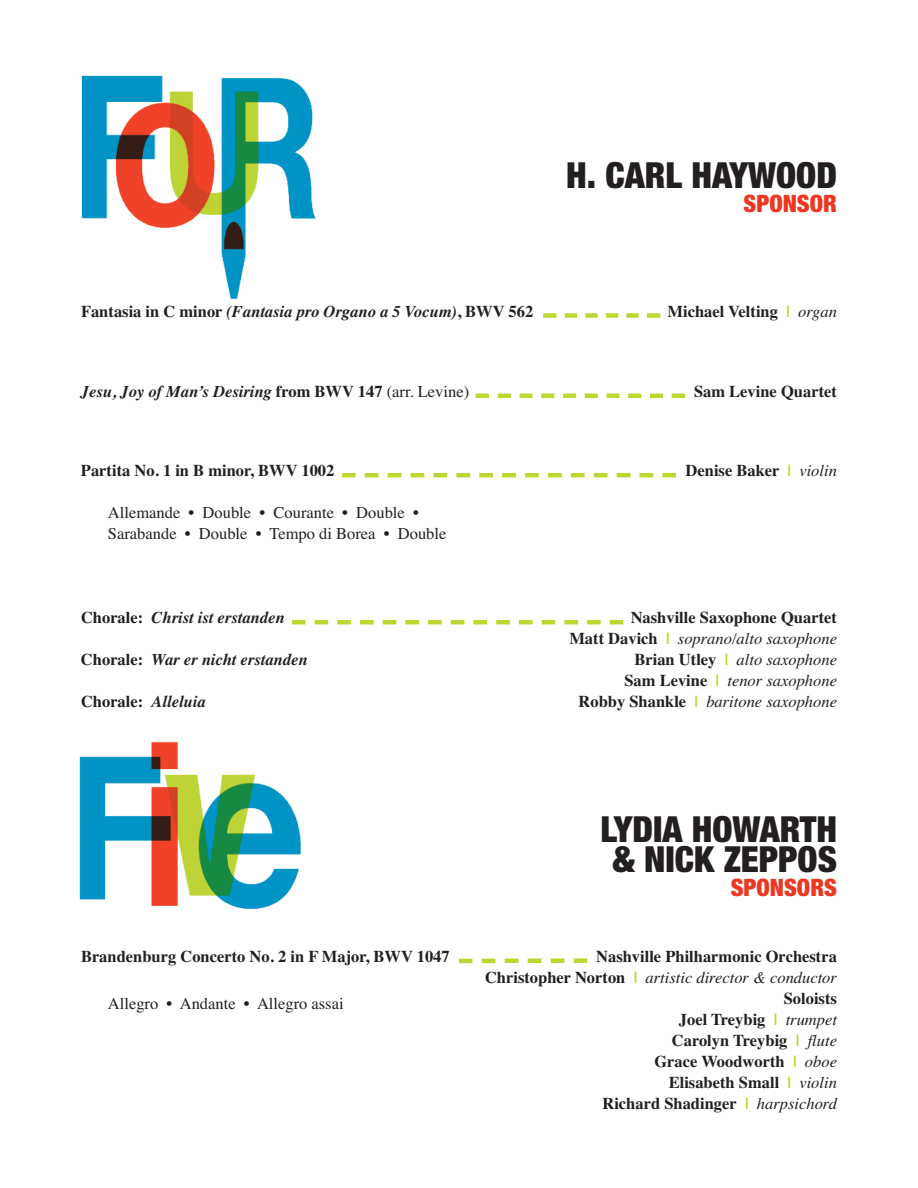
<style>
.page{position:relative;width:918px;height:1188px;background:#fff}
.page>*{position:absolute;margin:0;border:0;box-sizing:border-box;transform-origin:0 0}
.t1{font:900 condensed 36px/30px "Helvetica Neue";color:#231f20;text-align:center}
.t2{font:900 condensed 24px "Helvetica Neue";color:#ec3823}
.t3{font:700 16.5px/21px "Times";color:#231f20;text-align:right}
.t4{font:italic 700 16.5px "Times";color:#231f20}
.t5{font:16.5px/21px "Times";color:#231f20}
.t6{font:italic 16.5px/21px "Times";color:#231f20;text-align:right}
.s1{font-style:normal}
.s2{color:#bed630}
.s3{font-weight:400;font-style:italic}
.s4{font-weight:400;font-style:normal}
.s5{font-weight:700;font-style:normal}
.s6{font-weight:700;font-style:normal;color:#bed630}
.s7{font-style:italic}
</style>
<div class="page">
<img style="left:81px;top:75px;width:235px;height:224px">
<img style="left:79px;top:741px;width:223px;height:169px">
<svg style="left:564px;top:313px;width:83px;height:5px"></svg>
<div style="left:543px;top:313px;width:14px;height:5px;background:#bed630"></div>
<div style="left:647px;top:313px;width:13px;height:5px;background:#bed630"></div>
<svg style="left:472px;top:958px;width:102px;height:5px"></svg>
<hr style="left:459px;top:959px;width:13px;height:4px;background:#bed630">
<div style="left:574px;top:958px;width:13px;height:5px;background:#bed630"></div>
<svg style="left:489px;top:394px;width:183px;height:4px"></svg>
<hr style="left:476px;top:394px;width:13px;height:4px;background:#bed630">
<hr style="left:672px;top:394px;width:13px;height:4px;background:#bed630">
<svg style="left:364px;top:473px;width:290px;height:4px"></svg>
<hr style="left:342px;top:473px;width:14px;height:4px;background:#bed630">
<hr style="left:662px;top:473px;width:14px;height:4px;background:#bed630">
<svg style="left:305px;top:620px;width:305px;height:4px"></svg>
<hr style="left:292px;top:620px;width:13px;height:4px;background:#bed630">
<hr style="left:610px;top:620px;width:13px;height:4px;background:#bed630">
<h1 class="t1" style="left:566px;top:159px;width:272px">H. CARL HAYWOOD</h1>
<h2 class="t2" style="left:744px;top:184px;width:95px">SPONSOR</h2>
<p class="t4" style="left:81px;top:302px;width:454px"><span class="s1">Fantasia in C minor</span> (Fantasia pro Organo a 5 Vocum)<span class="s1">, BWV 562</span></p>
<p class="t3" style="left:668px;top:301px;width:171px">Michael Velting <span class="s2">|</span> <span class="s3">organ</span></p>
<p class="t4" style="left:81px;top:382px;width:390px">Jesu, Joy of Man’s Desiring <span class="s1">from BWV 147</span> <span class="s4">(arr. levine)</span></p>
<p class="t3" style="left:694px;top:381px;width:144px">Sam Levine Quartet</p>
<p class="t3" style="left:81px;top:460px;width:255px">Partita No. 1 in B minor, BWV 1002</p>
<p class="t3" style="left:686px;top:460px;width:153px">Denise Baker <span class="s2">|</span> <span class="s3">violin</span></p>
<p class="t5" style="left:108px;top:502px;width:340px">allemande • Double • courante • Double •<br>Sarabande • Double • tempo di borea • Double</p>
<p class="t4" style="left:81px;top:608px;width:205px"><span class="s1">Chorale:</span> Christ ist erstanden</p>
<p class="t3" style="left:569px;top:607px;width:269px">Nashville Saxophone Quartet<br>Matt Davich <span class="s2">|</span> <span class="s3">soprano/alto saxophone</span></p>
<p class="t4" style="left:81px;top:650px;width:228px"><span class="s1">Chorale:</span> War er nicht erstanden</p>
<p class="t6" style="left:624px;top:649px;width:214px"><span class="s5">Brian Utley</span> <span class="s6">|</span> alto saxophone<br><span class="s5">Sam Levine</span> <span class="s6">|</span> tenor saxophone</p>
<p class="t3" style="left:81px;top:691px;width:126px">Chorale: <span class="s7">Alleluia</span></p>
<p class="t6" style="left:579px;top:691px;width:260px"><span class="s5">Robby Shankle</span> <span class="s6">|</span> baritone saxophone</p>
<h1 class="t1" style="left:600px;top:813px;width:238px">LYDIA HOWARTH &amp; NICK ZEPPOS</h1>
<h2 class="t2" style="left:731px;top:868px;width:108px">SPONSORS</h2>
<p class="t3" style="left:81px;top:946px;width:370px">Brandenburg Concerto No. 2 in F Major, BWV 1047</p>
<p class="t3" style="left:485px;top:946px;width:353px">Nashville Philharmonic Orchestra<br>Christopher Norton <span class="s2">|</span> <span class="s3">artistic director &amp; conductor</span></p>
<p class="t5" style="left:108px;top:993px;width:237px">allegro • andante • allegro assai</p>
<p class="t3" style="left:602px;top:988px;width:236px">Soloists<br>Joel Treybig <span class="s2">|</span> <span class="s3">trumpet<br></span>Carolyn Treybig <span class="s2">|</span> <span class="s3">flute<br></span>Grace Woodworth <span class="s2">|</span> <span class="s3">oboe<br></span>Elisabeth Small <span class="s2">|</span> <span class="s3">violin<br></span>Richard Shadinger <span class="s2">|</span> <span class="s3">harpsichord</span></p>
</div>
